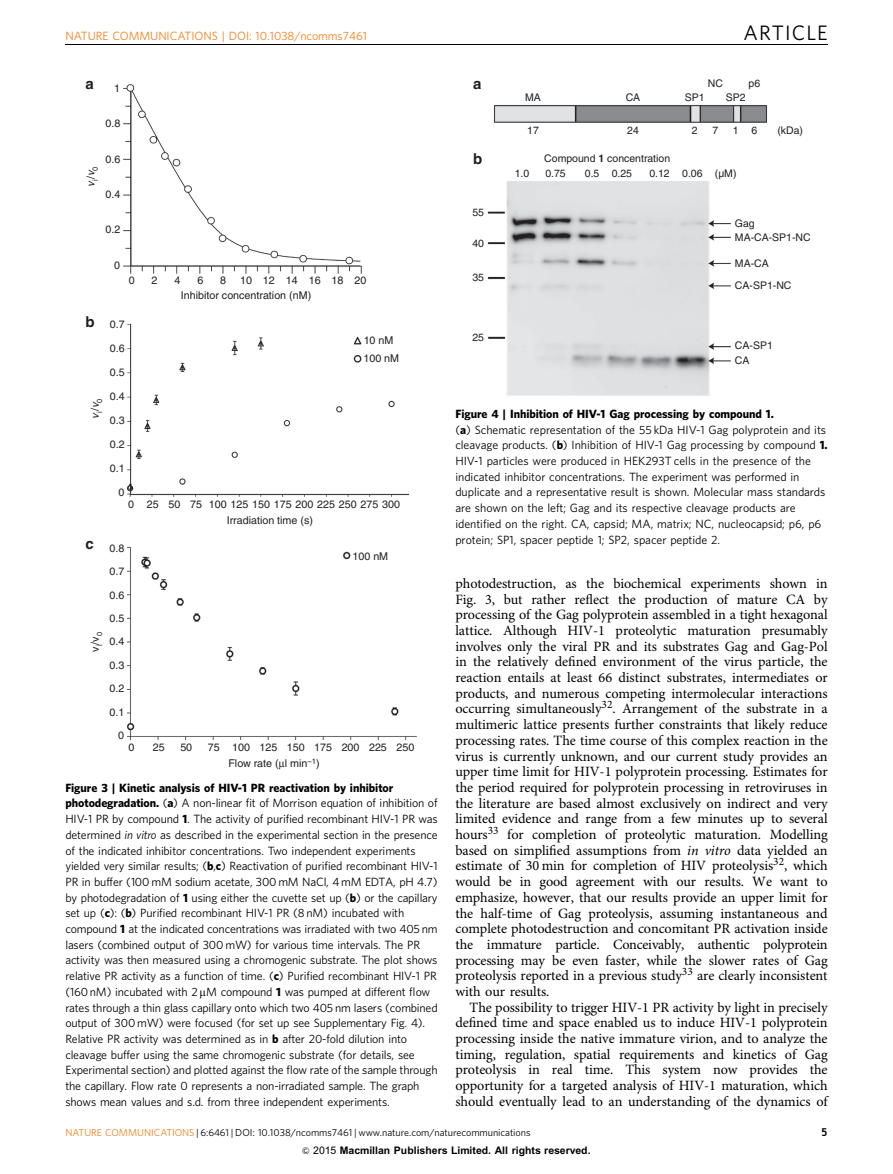
<style>
.page{position:relative;width:893px;height:1174px;background:#fff}
.page>*{position:absolute;margin:0;border:0;box-sizing:border-box;transform-origin:0 0}
.t1{font:20.85px "Adv O Tea 1 a 7398";letter-spacing:.055em;color:#000}
.t2{font:700 15px "Helvetica";color:#231f20}
.t3{font:14.25px/15.8px "Adv OT1 ef 757 c 0";color:#000;text-align:justify}
.t4{font:12px/15.8px "Adv O Tea 1 a 7398";color:#000}
.t5{font:12px "Adv O Tcb 88 df 00";color:#000}
.t6{font:12px "Adv O Tea 1 a 7398";color:#f1801f}
.t7{font:10.8px/23.4px "Helvetica";color:#231f20}
.t8{font:italic 10.8px "Helvetica";color:#231f20}
.t9{font:10.8px "Adv T Tda 6 f 6 cb 8.B";color:#000}
.t10{font:10.5px/13.8px "Helvetica";color:#231f20}
.t11{font:10.5px "Adv PAD35";color:#000}
.t12{font:10.05px "Adv O Tea 1 a 7398";color:#000}
.s1{font-style:normal}
.s2{font-family:"Adv O Tcb 88 df 00"}
.s3{font-family:"Adv OT9 bd 21 c 25.I"}
.s4{font-family:"Adv Pi 1"}
.s5{font-weight:700}
.s6{font-family:"Adv OT7 d 6 df 7 ab.I"}
.s7{color:#f1801f}
.s8{font-family:"Adv TA42"}
.s9{font-family:"Adv PAD33"}
</style>
<div class="page">
<img style="left:127px;top:547px;width:290px;height:193px">
<img style="left:127px;top:323px;width:283px;height:174px">
<img style="left:123px;top:84px;width:239px;height:190px">
<img style="left:494px;top:105px;width:273px;height:18px">
<img style="left:487px;top:181px;width:244px;height:215px">
<hr style="left:65px;top:44px;width:763px;height:1px;background:#000">
<p class="t6" style="left:65px;top:32px;width:303px">NATURE COMMUNICATIONS | DOI: 10.1038/ncomms7461</p>
<h1 class="t1" style="left:744px;top:25px;width:85px">ARTICLE</h1>
<p class="t2" style="left:86px;top:78px;width:10px">a</p>
<p class="t7" style="left:114px;top:78px;width:7px">1</p>
<p class="t7" style="left:106px;top:113px;width:16px">0.8</p>
<p class="t7" style="left:106px;top:148px;width:16px">0.6</p>
<p class="t8" style="left:87px;top:187px;width:22px;rotate:-90deg">v<sub>i</sub><span class="s1">/</span>v<sub>0</sub></p>
<p class="t2" style="left:86px;top:316px;width:11px">b</p>
<p class="t7" style="left:106px;top:184px;width:16px">0.4</p>
<p class="t7" style="left:106px;top:219px;width:16px">0.2</p>
<p class="t7" style="left:114px;top:254px;width:7px">0</p>
<p class="t7" style="left:129px;top:270px;width:7px">0</p>
<p class="t7" style="left:152px;top:270px;width:7px">2</p>
<p class="t7" style="left:174px;top:270px;width:7px">4</p>
<p class="t7" style="left:197px;top:270px;width:7px">6</p>
<p class="t7" style="left:220px;top:270px;width:7px">8</p>
<p class="t7" style="left:181px;top:274px;width:132px;line-height:14.5px;text-align:center">10<br>Inhibitor concentration (nM)</p>
<p class="t7" style="left:263px;top:270px;width:105px">12 14 16 18 20</p>
<p class="t7" style="left:110px;top:313px;width:16px">0.7</p>
<p class="t7" style="left:110px;top:338px;width:16px">0.6</p>
<p class="t7" style="left:110px;top:362px;width:16px">0.5</p>
<p class="t7" style="left:110px;top:386px;width:16px">0.4</p>
<p class="t7" style="left:110px;top:410px;width:16px">0.3</p>
<p class="t7" style="left:110px;top:434px;width:16px">0.2</p>
<p class="t7" style="left:110px;top:458px;width:16px">0.1</p>
<p class="t7" style="left:118px;top:482px;width:7px">0</p>
<p class="t8" style="left:91px;top:419px;width:22px;rotate:-90deg">v<sub>i</sub><span class="s1">/</span>v<sub>0</sub></p>
<p class="t7" style="left:363px;top:333px;width:37px;line-height:17.9px">10 nM<br>100 nM</p>
<p class="t7" style="left:227px;top:497px;width:175px;line-height:16.2px;text-indent:-99px">0 25 50 75 100 125 150 175 200 225 250 275 300<br>Irradiation time (s)</p>
<p class="t2" style="left:86px;top:538px;width:10px">c</p>
<p class="t7" style="left:110px;top:537px;width:16px;text-align:right">0.8<br>0.7<br>0.6<br>0.5<br>0.4<br>0.3<br>0.2<br>0.1<br>0</p>
<p class="t7" style="left:84px;top:651px;width:21px;rotate:-90deg">v<sub>i</sub>/v<sub>0</sub></p>
<p class="t7" style="left:352px;top:545px;width:37px">100 nM</p>
<p class="t7" style="left:314px;top:736px;width:102px">175 200 225 250</p>
<p class="t7" style="left:129px;top:736px;width:7px">0</p>
<p class="t7" style="left:153px;top:736px;width:13px">25</p>
<p class="t7" style="left:180px;top:736px;width:13px">50</p>
<p class="t7" style="left:228px;top:740px;width:93px;line-height:16.2px;text-indent:-21px">75 100 125 150<br>Flow rate ( l min<sup>–1</sup>)</p>
<p class="t5" style="left:65px;top:783px;width:329px">Figure 3 | Kinetic analysis of HIV-1 PR reactivation by inhibitor</p>
<p class="t4" style="left:65px;top:796px;width:374px"><span class="s2">photodegradation.</span> (<span class="s2">a</span>) A non-linear fit of Morrison equation of inhibition of HIV-1 PR by compound <span class="s2">1</span>. The activity of purified recombinant HIV-1 PR was determined <span class="s3">in vitro</span> as described in the experimental section in the presence of the indicated inhibitor concentrations. Two independent experiments yielded very similar results; (<span class="s2">b</span>,<span class="s2">c</span>) Reactivation of purified recombinant HIV-1<br>PR in buffer (100 mM sodium acetate, 300 mM NaCl, 4 mM EDTA, pH 4.7) by photodegradation of <span class="s2">1</span> using either the cuvette set up (<span class="s2">b</span>) or the capillary set up (<span class="s2">c</span>): (<span class="s2">b</span>) Purified recombinant HIV-1 PR (8 nM) incubated with compound <span class="s2">1</span> at the indicated concentrations was irradiated with two 405 nm lasers (combined output of 300 mW) for various time intervals. The PR activity was then measured using a chromogenic substrate. The plot shows relative PR activity as a function of time. (<span class="s2">c</span>) Purified recombinant HIV-1 PR (160 nM) incubated with 2 <span class="s4">m</span>M compound <span class="s2">1</span> was pumped at different flow rates through a thin glass capillary onto which two 405 nm lasers (combined output of 300 mW) were focused (for set up see Supplementary Fig. 4).<br>Relative PR activity was determined as in <span class="s2">b</span> after 20-fold dilution into cleavage buffer using the same chromogenic substrate (for details, see Experimental section) and plotted against the flow rate of the sample through the capillary. Flow rate 0 represents a non-irradiated sample. The graph shows mean values and s.d. from three independent experiments.</p>
<p class="t2" style="left:473px;top:78px;width:10px">a</p>
<p class="t10" style="left:708px;top:78px;width:17px">NC</p>
<p class="t10" style="left:748px;top:78px;width:13px">p6</p>
<p class="t2" style="left:473px;top:153px;width:11px">b</p>
<p class="t10" style="left:472px;top:206px;width:13px">55</p>
<p class="t10" style="left:472px;top:237px;width:13px">40</p>
<p class="t10" style="left:472px;top:272px;width:13px">35</p>
<p class="t10" style="left:472px;top:331px;width:13px">25</p>
<p class="t10" style="left:626px;top:91px;width:16px">CA</p>
<p class="t10" style="left:685px;top:91px;width:21px">SP1</p>
<p class="t10" style="left:726px;top:91px;width:21px">SP2</p>
<p class="t10" style="left:525px;top:91px;width:17px">MA</p>
<p class="t10" style="left:527px;top:125px;width:13px">17</p>
<p class="t10" style="left:627px;top:125px;width:13px">24</p>
<p class="t10" style="left:544px;top:152px;width:127px">Compound <span class="s5">1</span> concentration</p>
<p class="t10" style="left:515px;top:167px;width:16px">1.0</p>
<p class="t10" style="left:692px;top:125px;width:7px">2</p>
<p class="t10" style="left:713px;top:125px;width:7px">7</p>
<p class="t10" style="left:733px;top:125px;width:26px">1 6</p>
<p class="t10" style="left:777px;top:125px;width:27px">(kDa)</p>
<p class="t10" style="left:545px;top:167px;width:22px">0.75</p>
<p class="t10" style="left:585px;top:167px;width:49px">0.5 0.25</p>
<p class="t10" style="left:649px;top:167px;width:89px">0.12 0.06 (µM)</p>
<p class="t10" style="left:735px;top:217px;width:77px">Gag<br>MA-CA-SP1-NC</p>
<p class="t10" style="left:735px;top:252px;width:58px;line-height:22.5px">MA-CA<br>CA-SP1-NC</p>
<p class="t10" style="left:735px;top:339px;width:39px;line-height:14.5px">CA-SP1<br>CA</p>
<p class="t5" style="left:455px;top:409px;width:320px">Figure 4 | Inhibition of HIV-1 Gag processing by compound 1.</p>
<p class="t4" style="left:455px;top:422px;width:374px">(<span class="s2">a</span>) Schematic representation of the 55 kDa HIV-1 Gag polyprotein and its cleavage products. (<span class="s2">b</span>) Inhibition of HIV-1 Gag processing by compound <span class="s2">1.<br></span>HIV-1 particles were produced in HEK293T cells in the presence of the indicated inhibitor concentrations. The experiment was performed in duplicate and a representative result is shown. Molecular mass standards are shown on the left; Gag and its respective cleavage products are identified on the right. CA, capsid; MA, matrix; NC, nucleocapsid; p6, p6 protein; SP1, spacer peptide 1; SP2, spacer peptide 2.</p>
<p class="t3" style="left:455px;top:577px;width:374px">photodestruction, as the biochemical experiments shown in Fig. 3, but rather reflect the production of mature CA by processing of the Gag polyprotein assembled in a tight hexagonal lattice. Although HIV-1 proteolytic maturation presumably involves only the viral PR and its substrates Gag and Gag-Pol in the relatively defined environment of the virus particle, the reaction entails at least 66 distinct substrates, intermediates or products, and numerous competing intermolecular interactions occurring simultaneously<sup>32</sup>. Arrangement of the substrate in a multimeric lattice presents further constraints that likely reduce processing rates. The time course of this complex reaction in the virus is currently unknown, and our current study provides an upper time limit for HIV-1 polyprotein processing. Estimates for the period required for polyprotein processing in retroviruses in the literature are based almost exclusively on indirect and very limited evidence and range from a few minutes up to several hours<sup>33</sup> for completion of proteolytic maturation. Modelling based on simplified assumptions from <span class="s6">in vitro</span> data yielded an estimate of 30 min for completion of HIV proteolysis<sup>32</sup>, which would be in good agreement with our results. We want to emphasize, however, that our results provide an upper limit for the half-time of Gag proteolysis, assuming instantaneous and complete photodestruction and concomitant PR activation inside the immature particle. Conceivably, authentic polyprotein processing may be even faster, while the slower rates of Gag proteolysis reported in a previous study<sup>33</sup> are clearly inconsistent with our results.</p>
<p class="t3" style="left:455px;top:1000px;width:374px;text-indent:14px">The possibility to trigger HIV-1 PR activity by light in precisely defined time and space enabled us to induce HIV-1 polyprotein processing inside the native immature virion, and to analyze the timing, regulation, spatial requirements and kinetics of Gag proteolysis in real time. This system now provides the opportunity for a targeted analysis of HIV-1 maturation, which should eventually lead to an understanding of the dynamics of</p>
<p class="t12" style="left:65px;top:1128px;width:467px"><span class="s7">NATURE COMMUNICATIONS</span> | 6:6461 | DOI: 10.1038/ncomms7461 | www.nature.com/naturecommunications</p>
<p class="t9" style="left:821px;top:1128px;width:8px">5</p>
<p class="t11" style="left:302px;top:1146px;width:290px"><span class="s8">&amp;</span> <span class="s9">2015</span> Macmillan Publishers Limited. All rights reserved.</p>
</div>
